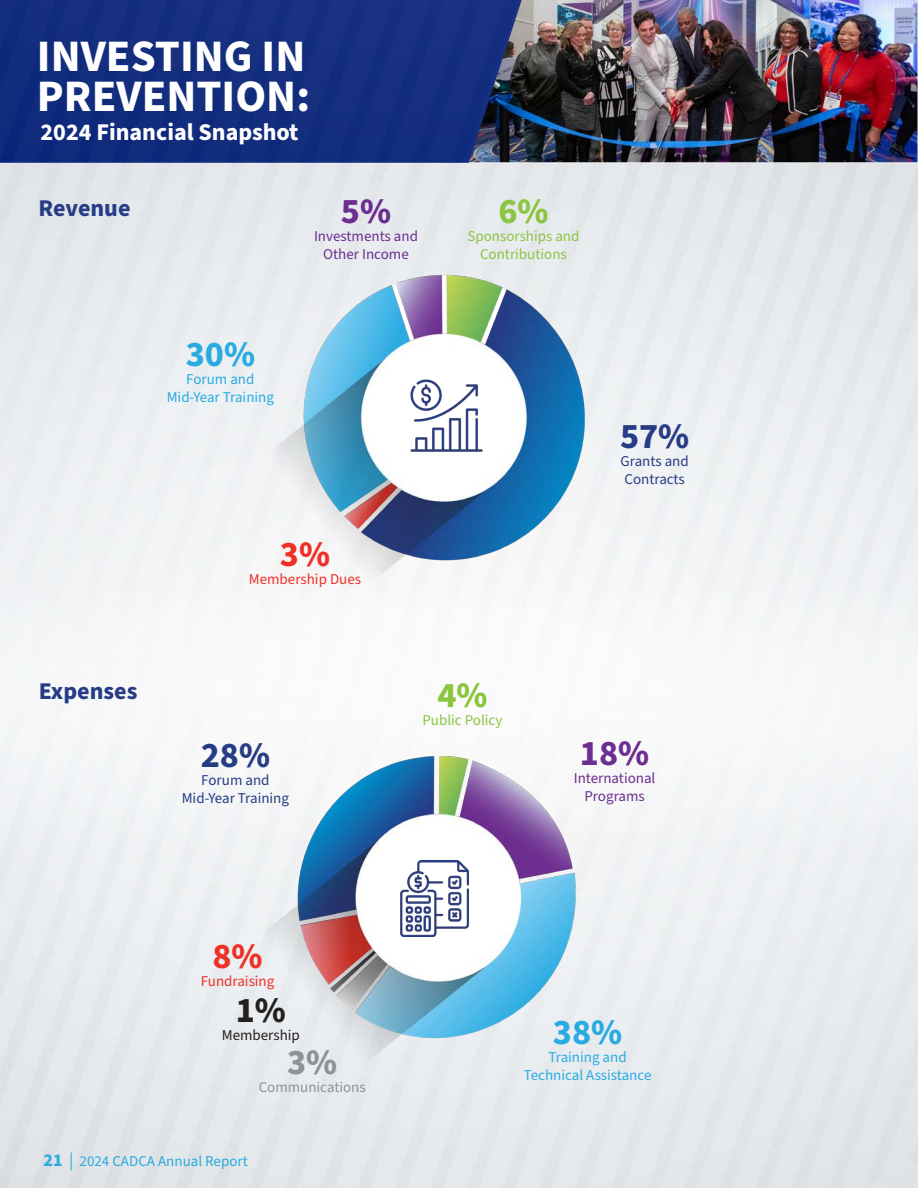
<style>
.page{position:relative;width:918px;height:1188px;background:#fff}
.page>*{position:absolute;margin:0;border:0;box-sizing:border-box;transform-origin:0 0}
.t1{font:700 45px/40.5px "Source Sans Pro";color:#fff}
.t2{font:700 36px "Source Sans Pro";color:#29abe2}
.t3{font:700 36px "Source Sans Pro";color:#263c86}
.t4{font:700 36px "Source Sans Pro";color:#6c2e91}
.t5{font:700 36px "Source Sans Pro";color:#ee3126}
.t6{font:700 36px "Source Sans Pro";color:#8bc540}
.t7{font:700 36px "Source Sans Pro";color:#231f20}
.t8{font:700 36px "Source Sans Pro";color:#8f9293}
.t9{font:700 24px "Source Sans Pro";color:#fff}
.t10{font:700 24px "Source Sans Pro";color:#263c86}
.t11{font:15px "Source Sans Pro";color:#29abe2}
.t12{font:15px/18px "Source Sans Pro";color:#6c2e91;text-align:center}
.t13{font:15px/18px "Source Sans Pro";color:#263c86;text-align:center}
.t14{font:15px "Source Sans Pro";color:#8bc540}
.t15{font:15px "Source Sans Pro";color:#ee3126}
.t16{font:15px "Source Sans Pro";color:#8f9293}
.t17{font:15px "Source Sans Pro";color:#231f20}
.s1{font-weight:700;font-size:18px}
.s2{font-size:18px}
</style>
<div class="page">
<img style="left:522px;top:0;width:396px;height:163px">
<img style="left:0;top:0;width:522px;height:163px">
<img style="left:248px;top:738px;width:396px;height:351px">
<img style="left:397px;top:861px;width:75px;height:75px">
<img style="left:255px;top:256px;width:396px;height:352px">
<img style="left:408px;top:377px;width:76px;height:76px">
<p class="t1" style="left:37px;top:37px;width:275px">INVESTING IN<br>PREVENTION:</p>
<p class="t9" style="left:40px;top:116px;width:260px">2024 Financial Snapshot</p>
<h3 class="t10" style="left:39px;top:191px;width:93px">Revenue</h3>
<h3 class="t2" style="left:186px;top:329px;width:71px">30%</h3>
<h3 class="t11" style="left:186px;top:369px;width:70px">Forum and</h3>
<h3 class="t11" style="left:167px;top:387px;width:109px">Mid-Year Training</h3>
<h3 class="t4" style="left:341px;top:186px;width:52px">5%</h3>
<h3 class="t12" style="left:314px;top:227px;width:106px">Investments and</h3>
<h3 class="t12" style="left:323px;top:245px;width:87px">Other Income</h3>
<h3 class="t6" style="left:498px;top:186px;width:52px">6%</h3>
<h3 class="t14" style="left:467px;top:226px;width:114px">Sponsorships and</h3>
<h3 class="t14" style="left:480px;top:244px;width:88px">Contributions</h3>
<h3 class="t5" style="left:280px;top:529px;width:52px">3%</h3>
<h3 class="t15" style="left:249px;top:569px;width:114px">Membership Dues</h3>
<h3 class="t10" style="left:39px;top:675px;width:100px">Expenses</h3>
<h3 class="t6" style="left:437px;top:670px;width:52px">4%</h3>
<h3 class="t14" style="left:422px;top:710px;width:82px">Public Policy</h3>
<h3 class="t3" style="left:620px;top:412px;width:71px">57%</h3>
<h3 class="t13" style="left:621px;top:453px;width:70px">Grants and</h3>
<h3 class="t13" style="left:625px;top:471px;width:62px">Contracts</h3>
<h3 class="t3" style="left:201px;top:731px;width:71px">28%</h3>
<h3 class="t13" style="left:182px;top:772px;width:109px">Forum and<br>Mid-Year Training</h3>
<h3 class="t5" style="left:212px;top:932px;width:52px">8%</h3>
<h3 class="t15" style="left:201px;top:971px;width:75px">Fundraising</h3>
<h3 class="t7" style="left:236px;top:986px;width:52px">1%</h3>
<h3 class="t17" style="left:222px;top:1025px;width:80px">Membership</h3>
<h3 class="t8" style="left:287px;top:1037px;width:52px">3%</h3>
<h3 class="t16" style="left:259px;top:1077px;width:109px">Communications</h3>
<p class="t11" style="left:44px;top:1151px;width:206px"><span class="s1">21</span> <span class="s2">|</span> 2024 CADCA Annual Report</p>
<h3 class="t4" style="left:580px;top:728px;width:71px">18%</h3>
<h3 class="t12" style="left:574px;top:769px;width:83px">International<br>Programs</h3>
<h3 class="t2" style="left:553px;top:1007px;width:71px">38%</h3>
<h3 class="t11" style="left:548px;top:1047px;width:80px">Training and</h3>
<h3 class="t11" style="left:524px;top:1065px;width:129px">Technical Assistance</h3>
</div>
